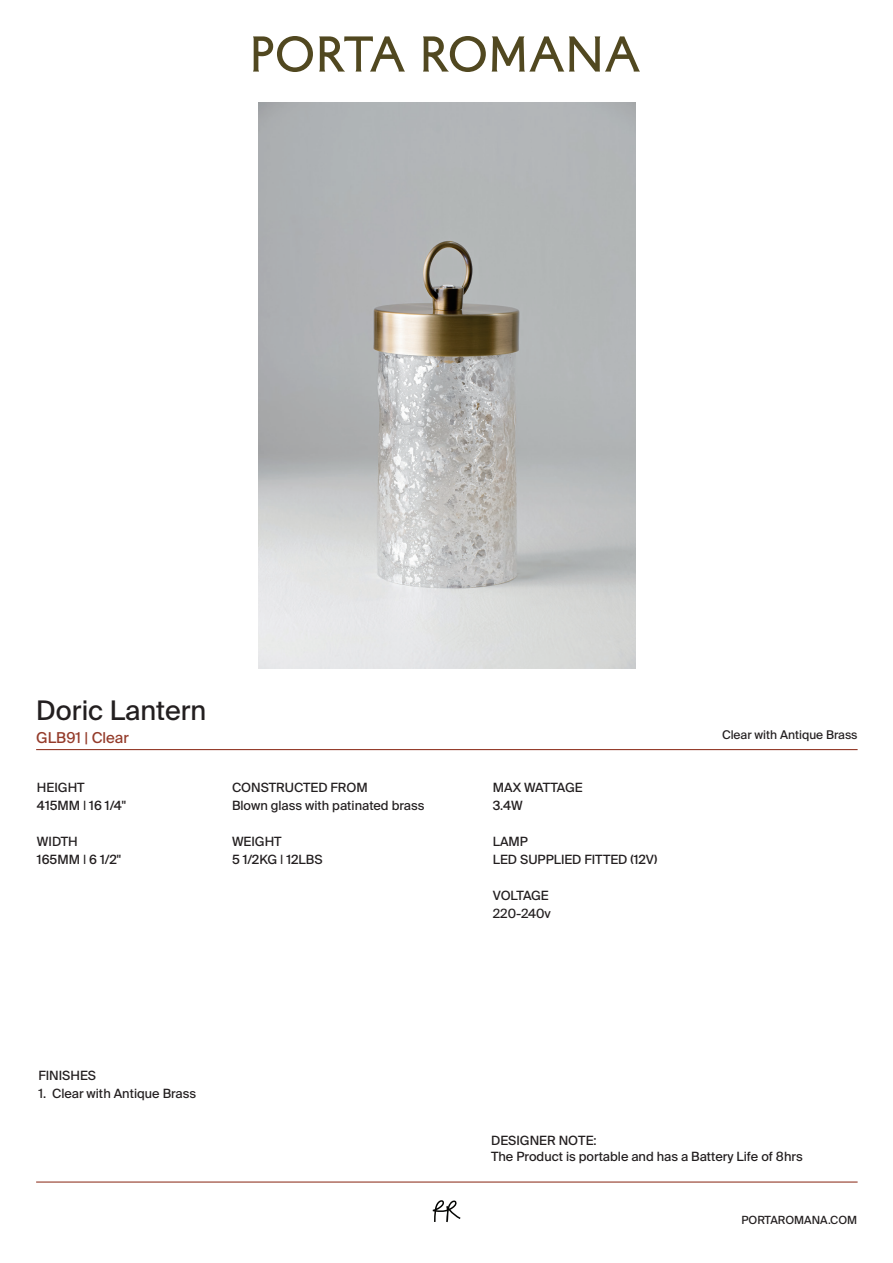
<style>
.page{position:relative;width:893px;height:1263px;background:#fff}
.page>*{position:absolute;margin:0;border:0;box-sizing:border-box;transform-origin:0 0}
.t1{font:27px "Suisse Intl";color:#231f20}
.t2{font:15px "Suisse Intl";color:#943b2a}
.t3{font:12.75px/18px "Suisse Intl";color:#231f20}
.t4{font:12.75px/15.3px "Suisse Intl";color:#221e1f}
.t5{font:12px "Suisse Intl";color:#231f20}
.t6{font:11.25px "Suisse Intl";color:#231f20}
</style>
<div class="page">
<hr style="left:36px;top:749px;width:822px;height:1px;background:#943b2a">
<img style="left:258px;top:102px;width:377px;height:566px">
<svg style="left:253px;top:36px;width:60px;height:36px"></svg>
<svg style="left:319px;top:36px;width:86px;height:36px"></svg>
<svg style="left:423px;top:36px;width:63px;height:36px"></svg>
<svg style="left:492px;top:36px;width:148px;height:36px"></svg>
<svg style="left:433px;top:1200px;width:27px;height:22px"></svg>
<hr style="left:36px;top:1181px;width:822px;height:1px;background:#943b2a">
<h1 class="t1" style="left:36px;top:695px;width:171px">Doric Lantern</h1>
<p class="t2" style="left:36px;top:729px;width:94px">GLB91 | Clear</p>
<p class="t5" style="left:722px;top:727px;width:137px">Clear with Antique Brass</p>
<p class="t3" style="left:37px;top:779px;width:90px">HEIGHT<br>415MM | 16 1/4"</p>
<p class="t3" style="left:37px;top:833px;width:86px">WIDTH<br>165MM | 6 1/2"</p>
<p class="t3" style="left:232px;top:779px;width:194px">CONSTRUCTED FROM<br>Blown glass with patinated brass</p>
<p class="t3" style="left:232px;top:833px;width:92px">WEIGHT<br>5 1/2KG | 12LBS</p>
<p class="t3" style="left:38px;top:1067px;width:59px">FINISHES</p>
<p class="t3" style="left:38px;top:1085px;width:159px">1. Clear with Antique Brass</p>
<p class="t3" style="left:493px;top:779px;width:91px">MAX WATTAGE<br>3.4W</p>
<p class="t3" style="left:493px;top:833px;width:166px">LAMP<br>LED SUPPLIED FITTED (12V)</p>
<p class="t3" style="left:493px;top:887px;width:59px">VOLTAGE<br>220-240v</p>
<p class="t4" style="left:491px;top:1133px;width:313px">DESIGNER NOTE:<br>The Product is portable and has a Battery Life of 8hrs</p>
<p class="t6" style="left:741px;top:1213px;width:117px">PORTAROMANA.COM</p>
</div>
